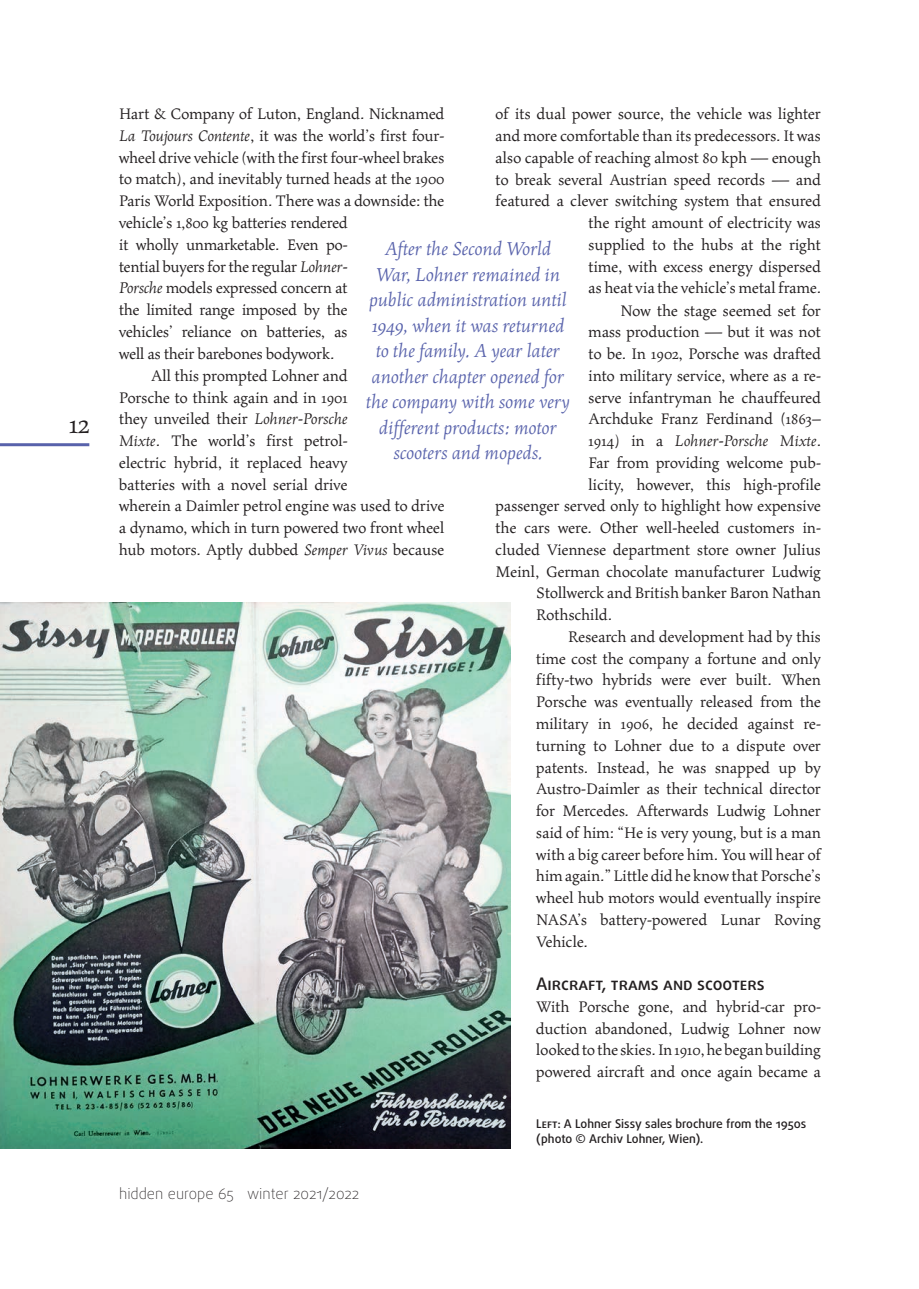
<style>
.page{position:relative;width:919px;height:1289px;background:#fff}
.page>*{position:absolute;margin:0;border:0;box-sizing:border-box;transform-origin:0 0}
.t1{font:30px "Maiola Pro";color:#231f20}
.t2{font:italic 21px/25.5px "Maiola Pro";color:#5862ab;text-align:center}
.t3{font:17.25px/21.8px "Maiola Pro";color:#231f20;text-align:justify}
.t4{font:italic 17.25px "Maiola Pro";color:#231f20}
.t5{font:500 17.25px "Daxline Pro";color:#231f20}
.t6{font:100 15px "Daxline Pro";color:#231f20}
.t7{font:500 12px/15px "Daxline Pro";color:#231f20}
.s1{font-style:italic}
.s2{font-style:normal}
</style>
<div class="page">
<hr style="left:0;top:443px;width:89px;height:3px;background:#5862ab">
<img style="left:0;top:602px;width:510px;height:545px">
<h1 class="t1" style="left:69px;top:403px;width:23px">12</h1>
<p class="t3" style="left:119px;top:102px;width:327px">Hart &amp; Company of Luton, England. Nicknamed</p>
<p class="t3" style="left:119px;top:124px;width:326px"><span class="s1">La Toujours Contente</span>, it was the world’s first four-</p>
<p class="t3" style="left:119px;top:146px;width:327px">wheel drive vehicle (with the first four-wheel brakes</p>
<p class="t3" style="left:119px;top:167px;width:327px">to match), and inevitably turned heads at the 1900</p>
<p class="t3" style="left:119px;top:189px;width:327px">Paris World Exposition. There was a downside: the</p>
<p class="t3" style="left:119px;top:211px;width:230px">vehicle’s 1,800 kg batteries rendered</p>
<p class="t3" style="left:119px;top:233px;width:230px">it wholly unmarketable. Even po-</p>
<p class="t3" style="left:119px;top:254px;width:230px">tential buyers for the regular <span class="s1">Lohner-</span></p>
<p class="t3" style="left:119px;top:276px;width:230px"><span class="s1">Porsche</span> models expressed concern at</p>
<p class="t3" style="left:119px;top:298px;width:230px">the limited range imposed by the</p>
<p class="t3" style="left:119px;top:320px;width:230px">vehicles’ reliance on batteries, as</p>
<p class="t3" style="left:119px;top:341px;width:217px">well as their barebones bodywork.</p>
<p class="t3" style="left:151px;top:364px;width:198px">All this prompted Lohner and</p>
<p class="t3" style="left:119px;top:385px;width:230px">Porsche to think again and in 1901</p>
<p class="t3" style="left:119px;top:407px;width:230px">they unveiled their <span class="s1">Lohner-Porsche</span></p>
<p class="t3" style="left:119px;top:429px;width:229px"><span class="s1">Mixte</span>. The world’s first petrol-</p>
<p class="t3" style="left:119px;top:451px;width:230px">electric hybrid, it replaced heavy</p>
<p class="t3" style="left:119px;top:472px;width:230px">batteries with a novel serial drive</p>
<p class="t3" style="left:119px;top:494px;width:327px">wherein a Daimler petrol engine was used to drive</p>
<p class="t3" style="left:119px;top:516px;width:327px">a dynamo, which in turn powered two front wheel</p>
<p class="t3" style="left:119px;top:538px;width:327px">hub motors. Aptly dubbed <span class="s1">Semper Vivus</span> because</p>
<p class="t3" style="left:495px;top:102px;width:327px">of its dual power source, the vehicle was lighter</p>
<p class="t3" style="left:495px;top:124px;width:327px">and more comfortable than its predecessors. It was</p>
<p class="t3" style="left:495px;top:146px;width:327px">also capable of reaching almost 80 kph — enough</p>
<p class="t3" style="left:495px;top:167px;width:327px">to break several Austrian speed records — and</p>
<p class="t3" style="left:495px;top:189px;width:327px">featured a clever switching system that ensured</p>
<p class="t3" style="left:588px;top:211px;width:234px">the right amount of electricity was</p>
<p class="t3" style="left:588px;top:233px;width:234px">supplied to the hubs at the right</p>
<p class="t3" style="left:588px;top:254px;width:234px">time, with excess energy dispersed</p>
<p class="t3" style="left:588px;top:276px;width:234px">as heat via the vehicle’s metal frame.</p>
<p class="t3" style="left:620px;top:298px;width:202px">Now the stage seemed set for</p>
<p class="t3" style="left:588px;top:320px;width:234px">mass production — but it was not</p>
<p class="t3" style="left:588px;top:342px;width:234px">to be. In 1902, Porsche was drafted</p>
<p class="t3" style="left:588px;top:364px;width:234px">into military service, where as a re-</p>
<p class="t3" style="left:588px;top:385px;width:234px">serve infantryman he chauffeured</p>
<p class="t3" style="left:588px;top:407px;width:234px">Archduke Franz Ferdinand (1863–</p>
<p class="t4" style="left:588px;top:429px;width:234px"><span class="s2">1914) in a</span> Lohner-Porsche Mixte<span class="s2">.</span></p>
<p class="t3" style="left:588px;top:451px;width:234px">Far from providing welcome pub-</p>
<p class="t3" style="left:588px;top:472px;width:234px">licity, however, this high-profile</p>
<p class="t3" style="left:495px;top:494px;width:327px">passenger served only to highlight how expensive</p>
<p class="t3" style="left:495px;top:516px;width:327px">the cars were. Other well-heeled customers in-</p>
<p class="t3" style="left:495px;top:538px;width:327px">cluded Viennese department store owner Julius</p>
<p class="t3" style="left:495px;top:559px;width:327px">Meinl, German chocolate manufacturer Ludwig</p>
<p class="t3" style="left:536px;top:581px;width:286px">Stollwerck and British banker Baron Nathan</p>
<p class="t3" style="left:536px;top:603px;width:77px">Rothschild.</p>
<p class="t3" style="left:568px;top:625px;width:254px">Research and development had by this</p>
<p class="t3" style="left:536px;top:646px;width:286px">time cost the company a fortune and only</p>
<p class="t3" style="left:536px;top:668px;width:286px">fifty-two hybrids were ever built. When</p>
<p class="t3" style="left:536px;top:690px;width:286px">Porsche was eventually released from the</p>
<p class="t3" style="left:536px;top:712px;width:286px">military in 1906, he decided against re-</p>
<p class="t3" style="left:536px;top:733px;width:286px">turning to Lohner due to a dispute over</p>
<p class="t3" style="left:536px;top:755px;width:286px">patents. Instead, he was snapped up by</p>
<p class="t3" style="left:536px;top:777px;width:286px">Austro-Daimler as their technical director</p>
<p class="t3" style="left:536px;top:799px;width:286px">for Mercedes. Afterwards Ludwig Lohner</p>
<p class="t3" style="left:536px;top:820px;width:286px">said of him: “He is very young, but is a man</p>
<p class="t3" style="left:536px;top:842px;width:286px">with a big career before him. You will hear of</p>
<p class="t3" style="left:536px;top:864px;width:286px">him again.” Little did he know that Porsche’s</p>
<p class="t3" style="left:536px;top:886px;width:286px">wheel hub motors would eventually inspire</p>
<p class="t3" style="left:536px;top:907px;width:286px">NASA’s battery-powered Lunar Roving</p>
<p class="t3" style="left:536px;top:929px;width:53px">Vehicle.</p>
<p class="t5" style="left:536px;top:972px;width:230px">Aircraft, trams and scooters</p>
<p class="t3" style="left:536px;top:994px;width:286px">With Porsche gone, and hybrid-car pro&shy;duction abandoned, Ludwig Lohner now looked to the skies. In 1910, he began building powered aircraft and once again became a</p>
<p class="t7" style="left:536px;top:1115px;width:272px">Left: A Lohner Sissy sales brochure from the 1950s (photo © Archiv Lohner, Wien).</p>
<p class="t2" style="left:366px;top:235px;width:205px">After the Second World<br>War, Lohner remained in public administration until<br>1949, when it was returned to the family. A year later another chapter opened for the company with some very different products: motor scooters and mopeds.</p>
<p class="t6" style="left:119px;top:1183px;width:242px">hidden europe 65 winter 2021/2022</p>
</div>
